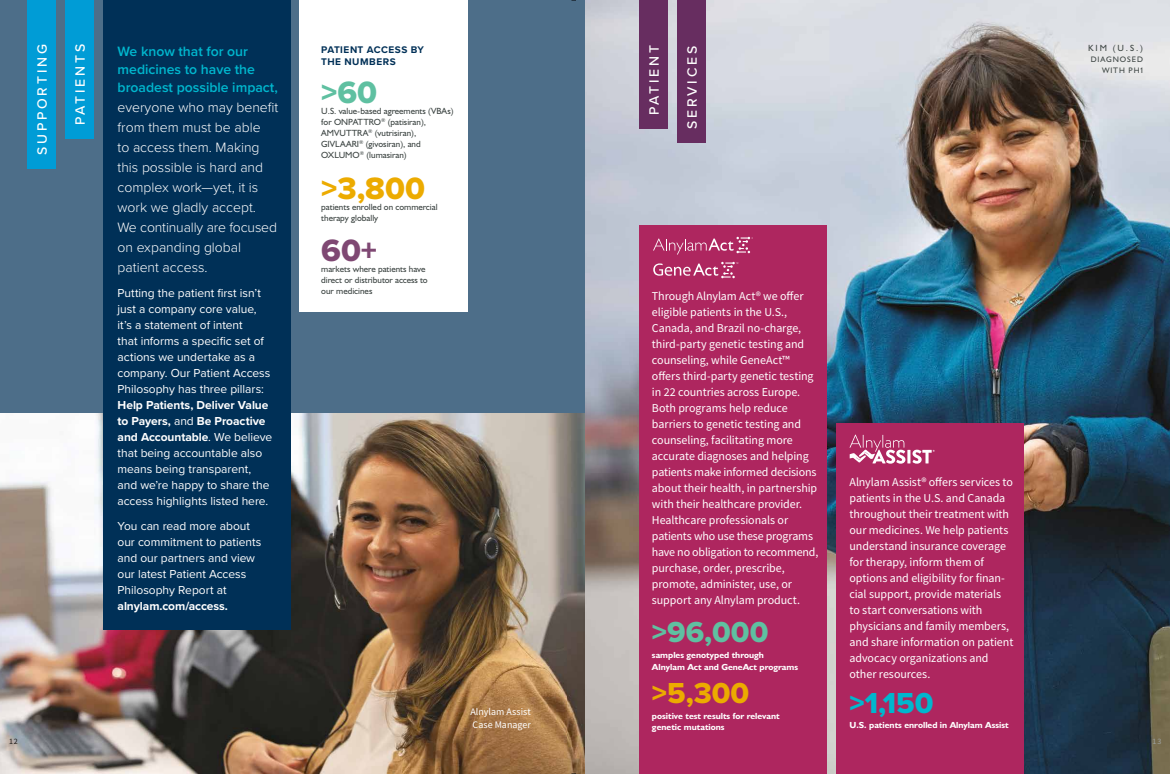
<style>
.page{position:relative;width:1170px;height:774px;background:#fff}
.page>*{position:absolute;margin:0;border:0;box-sizing:border-box;transform-origin:0 0}
.t1{font:32px "Proxima Nova Extrabld";color:#ecab00}
.t2{font:32px "Proxima Nova Extrabld";color:#5fc0a1}
.t3{font:32px "Proxima Nova Extrabld";color:#7f4873}
.t4{font:30px "Proxima Nova Extrabld";color:#5fc0a1}
.t5{font:30px "Proxima Nova Extrabld";color:#00b7ce}
.t6{font:30px "Proxima Nova Extrabld";color:#ecab00}
.t7{font:300 14px/20px "Proxima Nova";color:#fff}
.t8{font:600 14px/18px "Proxima Nova";color:#00b7ce}
.t9{font:500 14px "Proxima Nova";letter-spacing:.2em;color:#fff}
.t10{font:12px/16px "Source Sans Pro";letter-spacing:-.005em;color:#fff}
.t11{font:12px/16px "Proxima Nova";color:#fff}
.t12{font:700 12px "Proxima Nova";letter-spacing:-.005em;color:#fff}
.t13{font:700 10px/12px "Proxima Nova";letter-spacing:.05em;color:#003057}
.t14{font:10px/13px "Source Sans Variable";color:#fff}
.t15{font:9px/11px "Humanist 521 BT";color:#3d4543}
.t16{font:700 9px/12px "Humanist 521 BT";color:#fff}
.t17{font:8px/11px "Humanist 521 BT";letter-spacing:.11em;color:#3d4543;text-align:right}
.t18{font:8px "Source Sans Variable";color:#1d1c1a}
.t19{font:8px "Source Sans Variable";color:#9ea2a1}
.s1{font-weight:700}
</style>
<div class="page">
<div style="left:0;top:0;width:585px;height:774px;background:#4d6e89"></div>
<img style="left:0;top:413px;width:567px;height:361px">
<div style="left:103px;top:0;width:187px;height:630px;background:#003057"></div>
<div style="left:300px;top:0;width:168px;height:311px;background:#fff"></div>
<div style="left:27px;top:0;width:29px;height:169px;background:#009cd6"></div>
<div style="left:65px;top:0;width:29px;height:138px;background:#009cd6"></div>
<img style="left:567px;top:413px;width:18px;height:361px">
<img style="left:585px;top:0;width:585px;height:774px">
<div style="left:639px;top:0;width:29px;height:129px;background:#672d60"></div>
<div style="left:677px;top:0;width:29px;height:142px;background:#672d60"></div>
<div style="left:837px;top:423px;width:187px;height:351px;background:#ae265f"></div>
<svg style="left:850px;top:435px;width:85px;height:29px"></svg>
<div style="left:639px;top:225px;width:187px;height:549px;background:#ae265f"></div>
<svg style="left:653px;top:237px;width:100px;height:18px"></svg>
<svg style="left:653px;top:262px;width:85px;height:16px"></svg>
<p class="t9" style="left:32px;top:155px;width:112px;rotate:-90deg">SUPPORTING</p>
<p class="t9" style="left:70px;top:125px;width:83px;rotate:-90deg">PATIENTS</p>
<p class="t8" style="left:118px;top:42px;width:162px">We know that for our medicines to have the broadest possible impact,</p>
<p class="t7" style="left:118px;top:97px;width:162px">everyone who may benefit from them must be able<br>to access them. Making this possible is hard and complex work—yet, it is work we gladly accept.<br>We continually are focused on expanding global patient access.</p>
<p class="t11" style="left:118px;top:285px;width:154px">Putting the patient first isn’t just a company core value, it’s a statement of intent<br>that informs a specific set of actions we undertake as a company. Our Patient Access<br>Philosophy has three pillars:</p>
<p class="t11" style="left:118px;top:397px;width:156px"><span class="s1">Help Patients, Deliver Value to Payers,</span> and <span class="s1">Be Proactive and Accountable</span>. We believe that being accountable also means being transparent, and we’re happy to share the access highlights listed here.</p>
<p class="t11" style="left:118px;top:517px;width:145px">You can read more about our commitment to patients and our partners and view our latest Patient Access<br>Philosophy Report at</p>
<p class="t12" style="left:118px;top:597px;width:112px">alnylam.com/access.</p>
<p class="t18" style="left:9px;top:737px;width:10px">12</p>
<p class="t13" style="left:321px;top:43px;width:104px">PATIENT ACCESS BY<br>THE NUMBERS</p>
<h1 class="t2" style="left:321px;top:69px;width:57px">&gt;60</h1>
<p class="t15" style="left:321px;top:106px;width:134px">U.S. value-based agreements (VBAs) for ONPATTRO<sup>®</sup> (patisiran),<br>AMVUTTRA<sup>®</sup> (vutrisiran),<br>GIVLAARI<sup>®</sup> (givosiran), and<br>OXLUMO<sup>®</sup> (lumasiran)</p>
<h1 class="t1" style="left:321px;top:164px;width:105px">&gt;3,800</h1>
<p class="t15" style="left:321px;top:201px;width:118px">patients enrolled on commercial therapy globally</p>
<h1 class="t3" style="left:321px;top:227px;width:57px">60+</h1>
<p class="t15" style="left:321px;top:264px;width:108px">markets where patients have direct or distributor access to our medicines</p>
<p class="t14" style="left:470px;top:705px;width:62px">Alnylam Assist<br>Case Manager</p>
<p class="t9" style="left:644px;top:115px;width:72px;rotate:-90deg">PATIENT</p>
<p class="t9" style="left:682px;top:129px;width:84px;rotate:-90deg">SERVICES</p>
<p class="t15" style="left:1088px;top:43px;width:56px">KIM (U.S.)</p>
<p class="t17" style="left:1091px;top:54px;width:54px">DIAGNOSED<br>WITH PH1</p>
<p class="t10" style="left:652px;top:288px;width:168px">Through Alnylam Act® we offer eligible patients in the U.S.,<br>Canada, and Brazil no-charge, third-party genetic testing and counseling, while GeneAct™ offers third-party genetic testing in 22 countries across Europe.<br>Both programs help reduce barriers to genetic testing and counseling, facilitating more accurate diagnoses and helping patients make informed decisions about their health, in partnership with their healthcare provider.<br>Healthcare professionals or patients who use these programs have no obligation to recommend, purchase, order, prescribe, promote, administer, use, or support any Alnylam product.</p>
<h2 class="t4" style="left:652px;top:609px;width:118px">&gt;96,000</h2>
<p class="t16" style="left:652px;top:649px;width:148px">samples genotyped through<br>Alnylam Act and GeneAct programs</p>
<h2 class="t6" style="left:652px;top:671px;width:99px">&gt;5,300</h2>
<p class="t16" style="left:652px;top:710px;width:129px;line-height:11px">positive test results for relevant genetic mutations</p>
<p class="t10" style="left:850px;top:474px;width:165px">Alnylam Assist® offers services to patients in the U.S. and Canada throughout their treatment with our medicines. We help patients understand insurance coverage for therapy, inform them of options and eligibility for finan&shy;cial support, provide materials to start conversations with physicians and family members, and share information on patient advocacy organizations and other resources.</p>
<h2 class="t5" style="left:850px;top:680px;width:85px">&gt;1,150</h2>
<p class="t16" style="left:850px;top:719px;width:161px">U.S. patients enrolled in Alnylam Assist</p>
<p class="t19" style="left:1152px;top:737px;width:10px">13</p>
</div>
